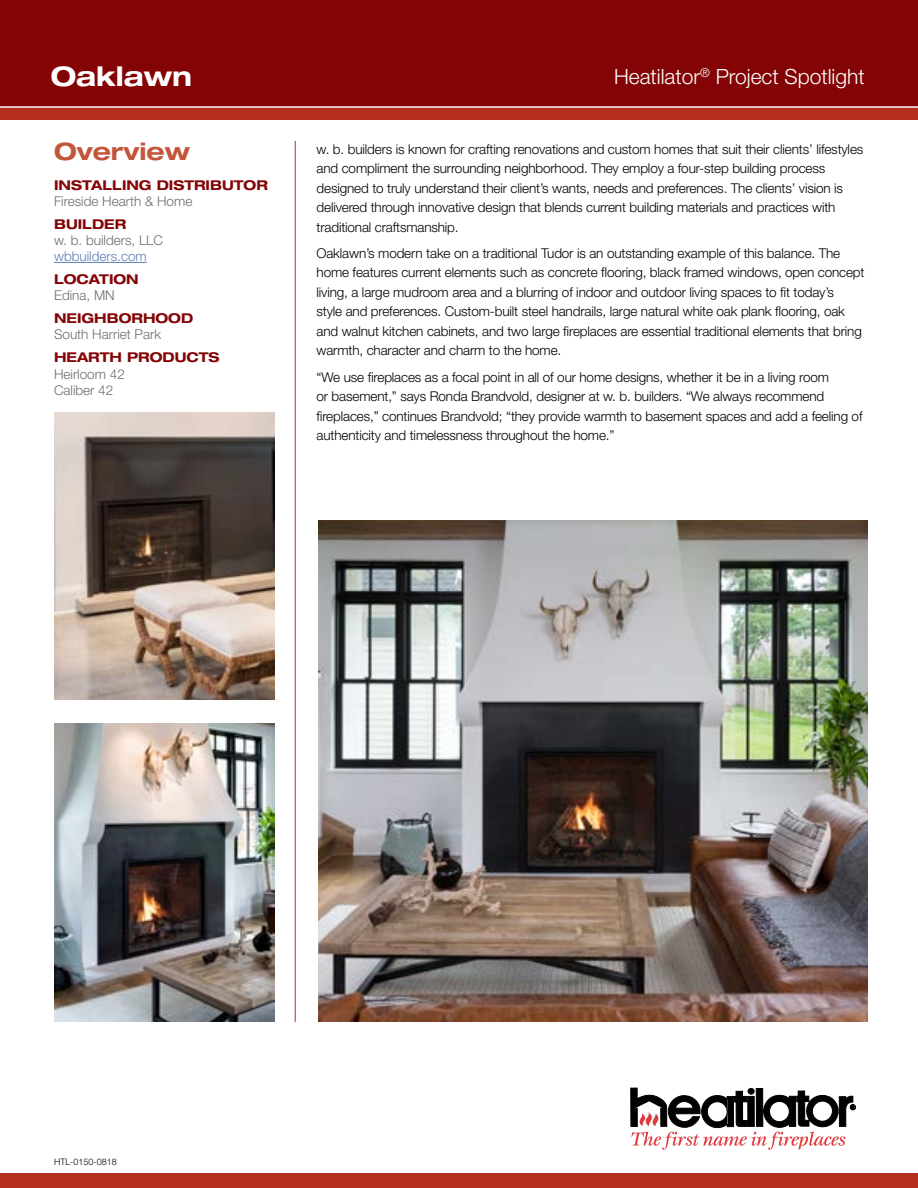
<style>
.page{position:relative;width:918px;height:1188px;background:#fff}
.page>*{position:absolute;margin:0;border:0;box-sizing:border-box;transform-origin:0 0}
.t1{font:700 expanded 27px "Helvetica Neue";color:#fff}
.t2{font:700 expanded 24px "Helvetica Neue";color:#c2563b}
.t3{font:300 21px "Helvetica Neue";color:#fff}
.t4{font:300 13.5px/19.5px "Helvetica Neue";letter-spacing:-.01em;color:#000}
.t5{font:300 13.5px/16.2px "Helvetica Neue";color:#6d6e71}
.t6{font:700 expanded 13.5px "Helvetica Neue";color:#840406}
.t7{font:300 13.5px "Helvetica Neue";color:#627fb5}
.t8{font:300 9px "Helvetica Neue";color:#000}
</style>
<div class="page">
<div style="left:0;top:102px;width:918px;height:17px;background:#b42f1d"></div>
<div style="left:0;top:0;width:918px;height:108px;background:#840406"></div>
<hr style="left:54px;top:262px;width:93px;height:1px;background:#627fb5">
<hr style="left:295px;top:141px;width:1px;height:881px;background:#b42f1d">
<svg style="left:631px;top:1088px;width:225px;height:62px"></svg>
<div style="left:0;top:1174px;width:918px;height:14px;background:#b42f1d"></div>
<img style="left:318px;top:521px;width:550px;height:500px">
<img style="left:54px;top:413px;width:220px;height:287px">
<img style="left:54px;top:723px;width:220px;height:298px">
<h1 class="t1" style="left:51px;top:59px;width:143px">Oaklawn</h1>
<h2 class="t2" style="left:54px;top:136px;width:138px">Overview</h2>
<p class="t6" style="left:54px;top:176px;width:215px">INSTALLING DISTRIBUTOR</p>
<p class="t5" style="left:54px;top:193px;width:140px">Fireside Hearth &amp; Home</p>
<p class="t6" style="left:54px;top:215px;width:74px">BUILDER</p>
<p class="t5" style="left:54px;top:232px;width:111px">w. b. builders, LLC</p>
<p class="t7" style="left:54px;top:248px;width:94px">wbbuilders.com</p>
<p class="t6" style="left:54px;top:271px;width:86px">LOCATION</p>
<p class="t5" style="left:54px;top:287px;width:62px">Edina, MN</p>
<p class="t6" style="left:54px;top:310px;width:141px">NEIGHBORHOOD</p>
<p class="t5" style="left:54px;top:326px;width:109px">South Harriet Park</p>
<p class="t6" style="left:54px;top:349px;width:167px">HEARTH PRODUCTS</p>
<p class="t5" style="left:54px;top:365px;width:72px">Heirloom 42<br>Caliber 42</p>
<h3 class="t3" style="left:614px;top:63px;width:252px">Heatilator<sup>®</sup> Project Spotlight</h3>
<p class="t4" style="left:317px;top:139px;width:548px">w. b. builders is known for crafting renovations and custom homes that suit their clients’ lifestyles and compliment the surrounding neighborhood. They employ a four-step building process designed to truly understand their client’s wants, needs and preferences. The clients’ vision is delivered through innovative design that blends current building materials and practices with traditional craftsmanship.</p>
<p class="t4" style="left:317px;top:243px;width:550px">Oaklawn’s modern take on a traditional Tudor is an outstanding example of this balance. The home features current elements such as concrete flooring, black framed windows, open concept living, a large mudroom area and a blurring of indoor and outdoor living spaces to fit today’s<br>style and preferences. Custom-built steel handrails, large natural white oak plank flooring, oak and walnut kitchen cabinets, and two large fireplaces are essential traditional elements that bring warmth, character and charm to the home.</p>
<p class="t4" style="left:317px;top:367px;width:547px">“We use fireplaces as a focal point in all of our home designs, whether it be in a living room<br>or basement,” says Ronda Brandvold, designer at w. b. builders. “We always recommend fireplaces,” continues Brandvold; “they provide warmth to basement spaces and add a feeling of authenticity and timelessness throughout the home.”</p>
<p class="t8" style="left:54px;top:1156px;width:64px">HTL-0150-0818</p>
</div>
